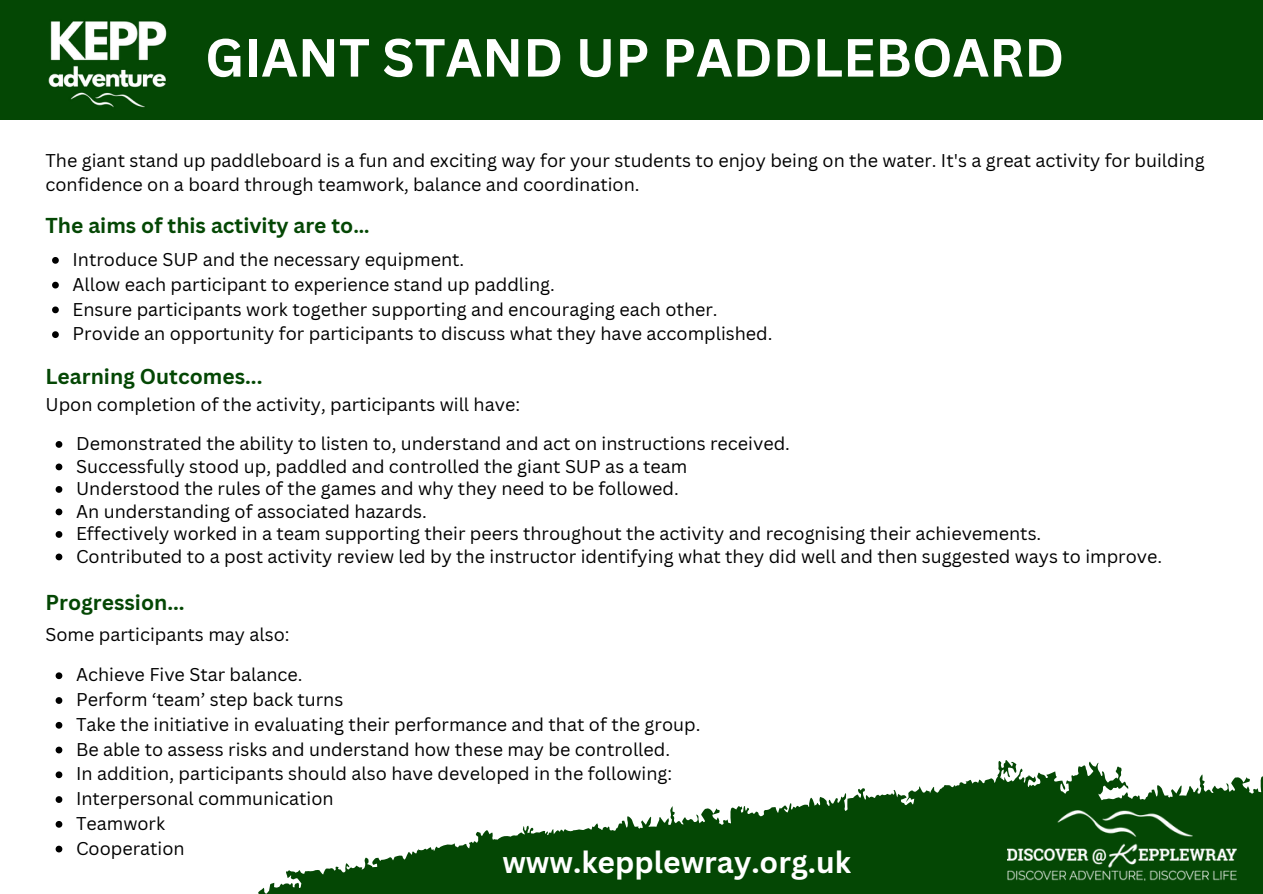
<style>
.page{position:relative;width:1263px;height:894px;background:#fff}
.page>*{position:absolute;margin:0;border:0;box-sizing:border-box;transform-origin:0 0}
.t1{font:700 52.5px "Canva Sans";color:#fff}
.t2{font:700 30px "Canva Sans";color:#fff}
.t3{font:700 21px "Canva Sans";color:#044704}
.t4{font:18px/24.8px "Canva Sans";color:#000}
</style>
<div class="page">
<div style="left:0;top:0;width:1262px;height:120px;background:#044704"></div>
<svg style="left:258px;top:760px;width:1005px;height:133px;fill:#044704"></svg>
<img style="left:48px;top:21px;width:119px;height:87px">
<img style="left:1007px;top:810px;width:229px;height:69px">
<svg style="left:52px;top:257px;width:7px;height:7px"></svg>
<svg style="left:52px;top:282px;width:7px;height:6px"></svg>
<svg style="left:52px;top:306px;width:7px;height:7px"></svg>
<svg style="left:52px;top:331px;width:7px;height:7px"></svg>
<svg style="left:56px;top:441px;width:6px;height:6px"></svg>
<svg style="left:56px;top:463px;width:6px;height:7px"></svg>
<svg style="left:56px;top:486px;width:6px;height:6px"></svg>
<svg style="left:56px;top:508px;width:6px;height:7px"></svg>
<svg style="left:56px;top:531px;width:6px;height:6px"></svg>
<svg style="left:56px;top:553px;width:6px;height:7px"></svg>
<svg style="left:56px;top:672px;width:6px;height:7px"></svg>
<svg style="left:56px;top:697px;width:6px;height:6px"></svg>
<svg style="left:56px;top:721px;width:6px;height:7px"></svg>
<svg style="left:56px;top:746px;width:6px;height:7px"></svg>
<svg style="left:56px;top:771px;width:6px;height:7px"></svg>
<svg style="left:56px;top:796px;width:6px;height:6px"></svg>
<svg style="left:56px;top:821px;width:6px;height:6px"></svg>
<svg style="left:56px;top:845px;width:6px;height:7px"></svg>
<p class="t1" style="left:205px;top:20px;width:861px">GIANT STAND UP PADDLEBOARD</p>
<p class="t4" style="left:45px;top:147px;width:1161px">The giant stand up paddleboard is a fun and exciting way for your students to enjoy being on the water. It's a great activity for building confidence on a board through teamwork, balance and coordination.</p>
<p class="t3" style="left:46px;top:210px;width:326px">The aims of this activity are to…</p>
<p class="t4" style="left:73px;top:246px;width:393px">Introduce SUP and the necessary equipment.</p>
<p class="t4" style="left:73px;top:271px;width:484px">Allow each participant to experience stand up paddling.</p>
<p class="t4" style="left:73px;top:296px;width:647px">Ensure participants work together supporting and encouraging each other.</p>
<p class="t4" style="left:73px;top:321px;width:702px">Provide an opportunity for participants to discuss what they have accomplished.</p>
<p class="t3" style="left:45px;top:362px;width:218px">Learning Outcomes...</p>
<p class="t4" style="left:45px;top:392px;width:476px">Upon completion of the activity, participants will have:</p>
<p class="t4" style="left:76px;top:430px;width:715px">Demonstrated the ability to listen to, understand and act on instructions received.</p>
<p class="t4" style="left:76px;top:453px;width:613px">Successfully stood up, paddled and controlled the giant SUP as a team</p>
<p class="t4" style="left:76px;top:475px;width:604px">Understood the rules of the games and why they need to be followed.</p>
<p class="t4" style="left:76px;top:498px;width:352px">An understanding of associated hazards.</p>
<p class="t4" style="left:76px;top:520px;width:967px">Effectively worked in a team supporting their peers throughout the activity and recognising their achievements.</p>
<p class="t4" style="left:76px;top:543px;width:1087px">Contributed to a post activity review led by the instructor identifying what they did well and then suggested ways to improve.</p>
<p class="t3" style="left:46px;top:587px;width:141px">Progression...</p>
<p class="t4" style="left:45px;top:621px;width:246px">Some participants may also:</p>
<p class="t4" style="left:76px;top:661px;width:228px">Achieve Five Star balance.</p>
<p class="t4" style="left:76px;top:686px;width:269px">Perform ‘team’ step back turns</p>
<p class="t4" style="left:76px;top:711px;width:626px">Take the initiative in evaluating their performance and that of the group.</p>
<p class="t4" style="left:76px;top:736px;width:596px">Be able to assess risks and understand how these may be controlled.</p>
<p class="t4" style="left:76px;top:760px;width:598px">In addition, participants should also have developed in the following:</p>
<p class="t4" style="left:76px;top:785px;width:259px">Interpersonal communication</p>
<p class="t4" style="left:76px;top:810px;width:91px">Teamwork</p>
<p class="t4" style="left:76px;top:835px;width:110px">Cooperation</p>
<p class="t2" style="left:502px;top:840px;width:350px">www.kepplewray.org.uk</p>
</div>
